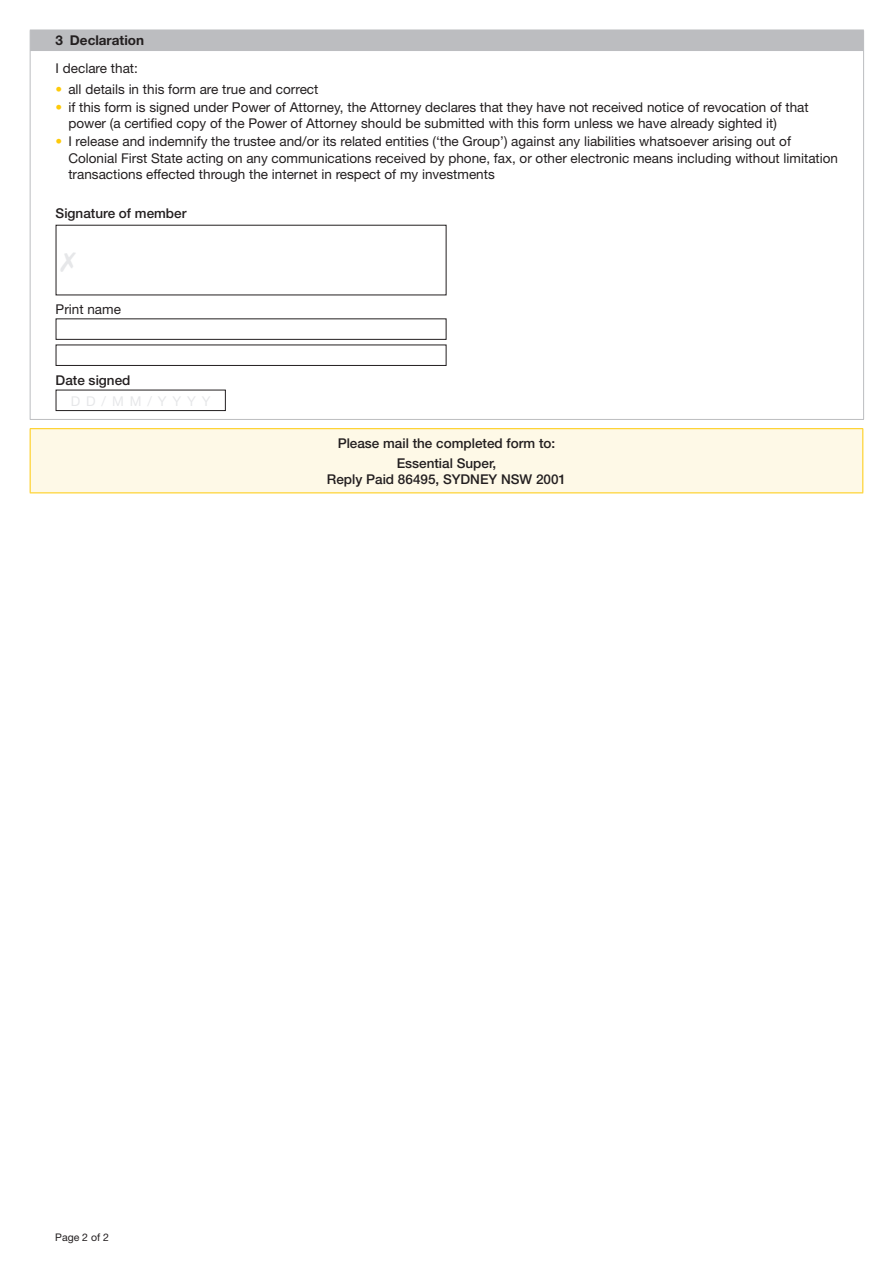
<style>
.page{position:relative;width:893px;height:1263px;background:#fff}
.page>*{position:absolute;margin:0;border:0;box-sizing:border-box;transform-origin:0 0}
.CBA_Form_body{font:13.5px/16.2px "Helvetica Neue LT";color:#231f20}
.CBA_Form_body-2{font:500 13.5px/16.2px "Helvetica Neue LT";color:#231f20;text-align:center}
.CBA_Form_section_num{font:700 13.5px "Helvetica Neue LT";color:#231f20}
.CBA_Form_date_box{font:13.5px "Helvetica Neue LT";letter-spacing:.44em;color:#e6e7e9}
.t1{font:10.5px "Helvetica Neue LT";color:#231f20}
.s1{color:#feca0a}
</style>
<div class="page">
<hr style="left:30px;top:31px;width:1px;height:388px;background:#bcbdc0">
<hr style="left:863px;top:31px;width:1px;height:388px;background:#bcbdc0">
<hr style="left:30px;top:419px;width:834px;height:1px;background:#bcbdc0">
<div style="left:30px;top:30px;width:834px;height:21px;background:#bcbdc0"></div>
<div style="left:56px;top:318px;width:390px;height:22px;border:1px solid #231f20"></div>
<div style="left:56px;top:345px;width:390px;height:21px;border:1px solid #231f20"></div>
<div style="left:56px;top:390px;width:170px;height:21px;border:1px solid #231f20"></div>
<div style="left:30px;top:429px;width:833px;height:64px;background:#fef9e7"></div>
<hr style="left:30px;top:428px;width:833px;height:1px;background:#feca0a">
<hr style="left:30px;top:429px;width:1px;height:63px;background:#feca0a">
<hr style="left:862px;top:429px;width:1px;height:63px;background:#feca0a">
<hr style="left:30px;top:492px;width:833px;height:1px;background:#feca0a">
<p class="CBA_Form_section_num" style="left:56px;top:32px;width:90px">3 Declaration</p>
<p class="CBA_Form_body" style="left:56px;top:60px;width:84px">I declare that:</p>
<p class="CBA_Form_body" style="left:56px;top:80px;width:264px"><span class="s1">•</span> all details in this form are true and correct</p>
<p class="CBA_Form_body" style="left:68px;top:99px;width:742px;text-indent:-13px"><span class="s1">•</span> if this form is signed under Power of Attorney, the Attorney declares that they have not received notice of revocation of that power (a certified copy of the Power of Attorney should be submitted with this form unless we have already sighted it)</p>
<p class="CBA_Form_body" style="left:68px;top:133px;width:771px;text-indent:-13px"><span class="s1">•</span> I release and indemnify the trustee and/or its related entities (‘the Group’) against any liabilities whatsoever arising out of<br>Colonial First State acting on any communications received by phone, fax, or other electronic means including without limitation transactions effected through the internet in respect of my investments</p>
<p class="CBA_Form_body-2" style="left:56px;top:205px;width:132px">Signature of member</p>
<p class="CBA_Form_body" style="left:56px;top:301px;width:67px">Print name</p>
<p class="CBA_Form_body-2" style="left:56px;top:372px;width:76px">Date signed</p>
<p class="CBA_Form_date_box" style="left:71px;top:393px;width:141px">DD/MM/YYYY</p>
<p class="CBA_Form_body-2" style="left:338px;top:435px;width:219px">Please mail the completed form to:</p>
<p class="CBA_Form_body-2" style="left:327px;top:455px;width:241px">Essential Super,<br>Reply Paid 86495, SYDNEY NSW 2001</p>
<p class="t1" style="left:55px;top:1231px;width:55px">Page 2 of 2</p>
</div>
